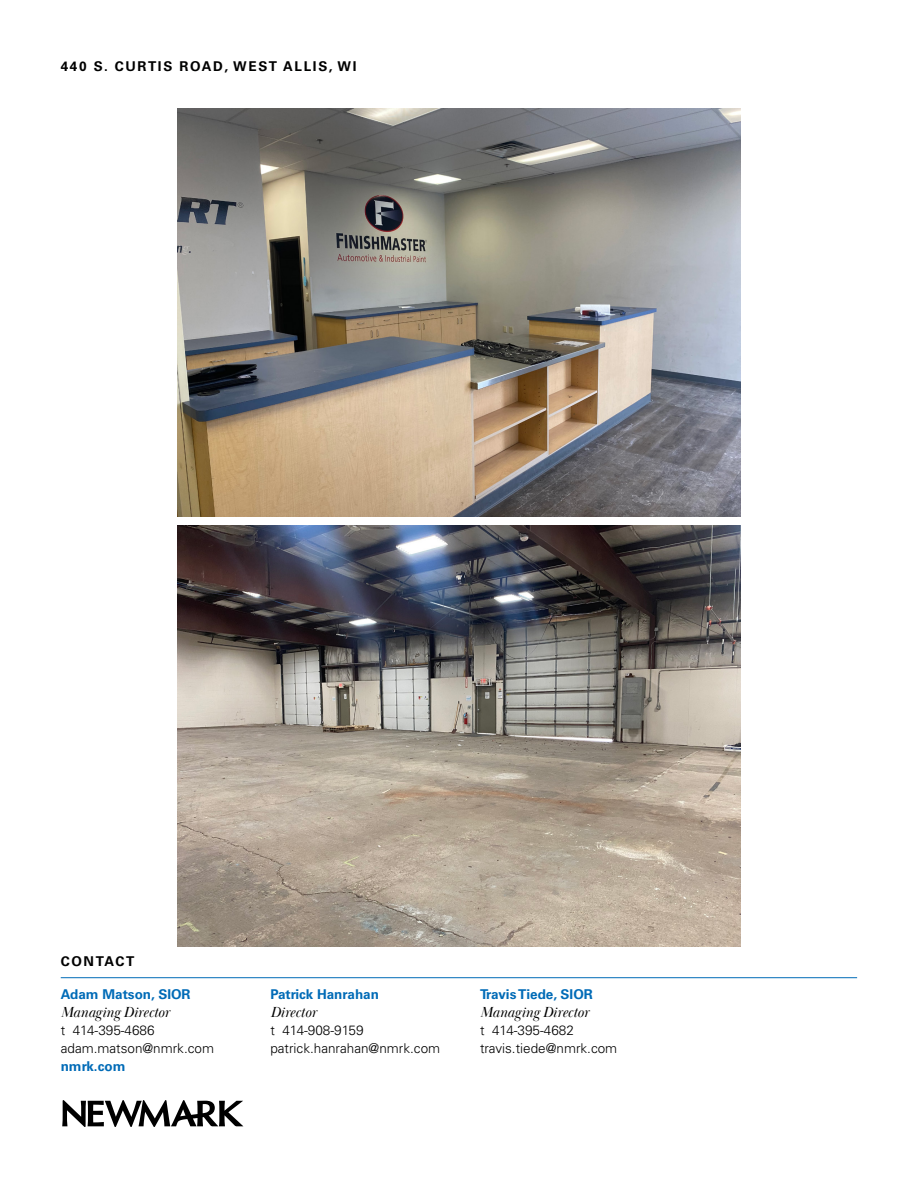
<style>
.page{position:relative;width:918px;height:1188px;background:#fff}
.page>*{position:absolute;margin:0;border:0;box-sizing:border-box;transform-origin:0 0}
.t1{font:italic 15px "Baskerville Display PT";color:#000100}
.t2{font:300 13.5px/18px "Univers LT Pro 45";color:#000100}
.t3{font:700 13.5px "Univers LT Pro 65";color:#006bb7}
.t4{font:700 13.5px "Univers LT Pro 65";letter-spacing:.125em;color:#000100}
.t5{font:700 13.5px "Univers LT Pro 65";letter-spacing:.125em;color:#000}
</style>
<div class="page">
<svg style="left:62px;top:1100px;width:181px;height:27px"></svg>
<img style="left:178px;top:108px;width:562px;height:408px">
<img style="left:178px;top:525px;width:562px;height:422px">
<hr style="left:61px;top:977px;width:796px;height:1px;background:#006bb7">
<p class="t4" style="left:61px;top:56px;width:297px">440 S. CURTIS ROAD, WEST ALLIS, WI</p>
<p class="t5" style="left:61px;top:952px;width:75px">CONTACT</p>
<p class="t3" style="left:61px;top:985px;width:131px">Adam Matson, SIOR</p>
<p class="t1" style="left:61px;top:1004px;width:110px">Managing Director</p>
<p class="t2" style="left:61px;top:1021px;width:155px">t 414-395-4686 adam.matson@nmrk.com</p>
<p class="t3" style="left:61px;top:1056px;width:66px">nmrk.com</p>
<p class="t3" style="left:270px;top:985px;width:110px">Patrick Hanrahan</p>
<p class="t1" style="left:270px;top:1004px;width:47px">Director</p>
<p class="t2" style="left:270px;top:1021px;width:171px">t 414-908-9159 patrick.hanrahan@nmrk.com</p>
<p class="t3" style="left:480px;top:985px;width:114px">Travis Tiede, SIOR</p>
<p class="t1" style="left:480px;top:1004px;width:110px">Managing Director</p>
<p class="t2" style="left:480px;top:1021px;width:139px">t 414-395-4682 travis.tiede@nmrk.com</p>
</div>
